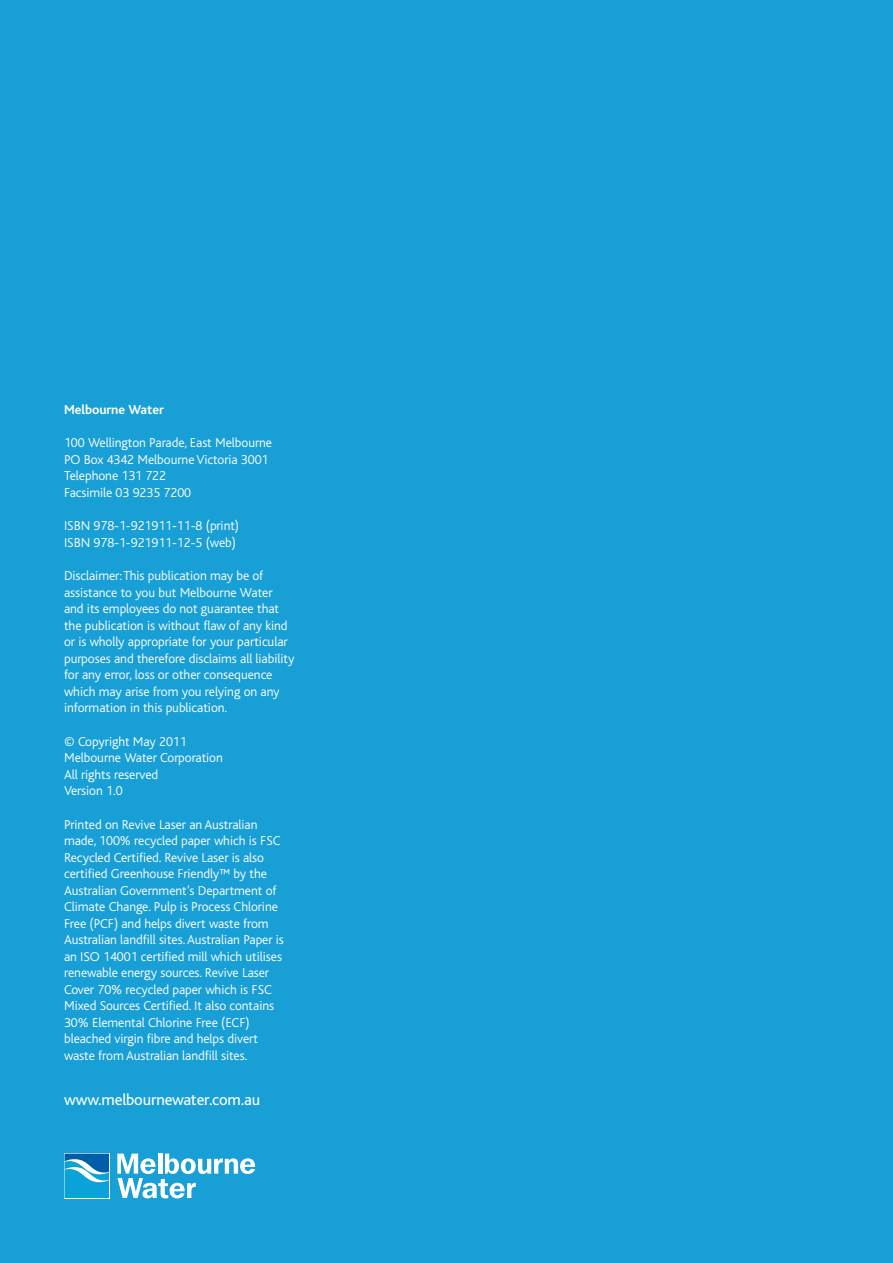
<style>
.page{position:relative;width:893px;height:1263px;background:#189fd6}
.page>*{position:absolute;margin:0;border:0;box-sizing:border-box;transform-origin:0 0}
.t1{font:16.5px "Bliss";letter-spacing:-.01em;color:#fff}
.t2{font:300 13.5px/16.5px "Bliss";letter-spacing:-.005em;color:#fff}
.t3{font:700 13.5px "Bliss";color:#fff}
</style>
<div class="page">
<div style="left:64px;top:1153px;width:46px;height:46px;background:#fff"></div>
<svg style="left:64px;top:1153px;width:45px;height:45px;background:#30a0d3"></svg>
<svg style="left:117px;top:1153px;width:138px;height:45px"></svg>
<p class="t3" style="left:64px;top:402px;width:101px">Melbourne Water</p>
<p class="t2" style="left:64px;top:435px;width:210px">100 Wellington Parade, East Melbourne<br>PO Box 4342 Melbourne Victoria 3001<br>Telephone 131 722<br>Facsimile 03 9235 7200</p>
<p class="t2" style="left:64px;top:518px;width:177px">ISBN 978-1-921911-11-8 (print)<br>ISBN 978-1-921911-12-5 (web)</p>
<p class="t2" style="left:64px;top:568px;width:232px">Disclaimer: This publication may be of assistance to you but Melbourne Water and its employees do not guarantee that the publication is without flaw of any kind or is wholly appropriate for your particular purposes and therefore disclaims all liability for any error, loss or other consequence which may arise from you relying on any information in this publication.</p>
<p class="t2" style="left:64px;top:733px;width:160px">© Copyright May 2011<br>Melbourne Water Corporation<br>All rights reserved<br>Version 1.0</p>
<p class="t2" style="left:64px;top:816px;width:221px">Printed on Revive Laser an Australian made, 100% recycled paper which is FSC Recycled Certified. Revive Laser is also certified Greenhouse Friendly™ by the Australian Government’s Department of Climate Change. Pulp is Process Chlorine Free (PCF) and helps divert waste from Australian landfill sites. Australian Paper is an ISO 14001 certified mill which utilises renewable energy sources. Revive Laser Cover 70% recycled paper which is FSC Mixed Sources Certified. It also contains 30% Elemental Chlorine Free (ECF) bleached virgin fibre and helps divert waste from Australian landfill sites.</p>
<p class="t1" style="left:64px;top:1091px;width:198px">www.melbournewater.com.au</p>
</div>
